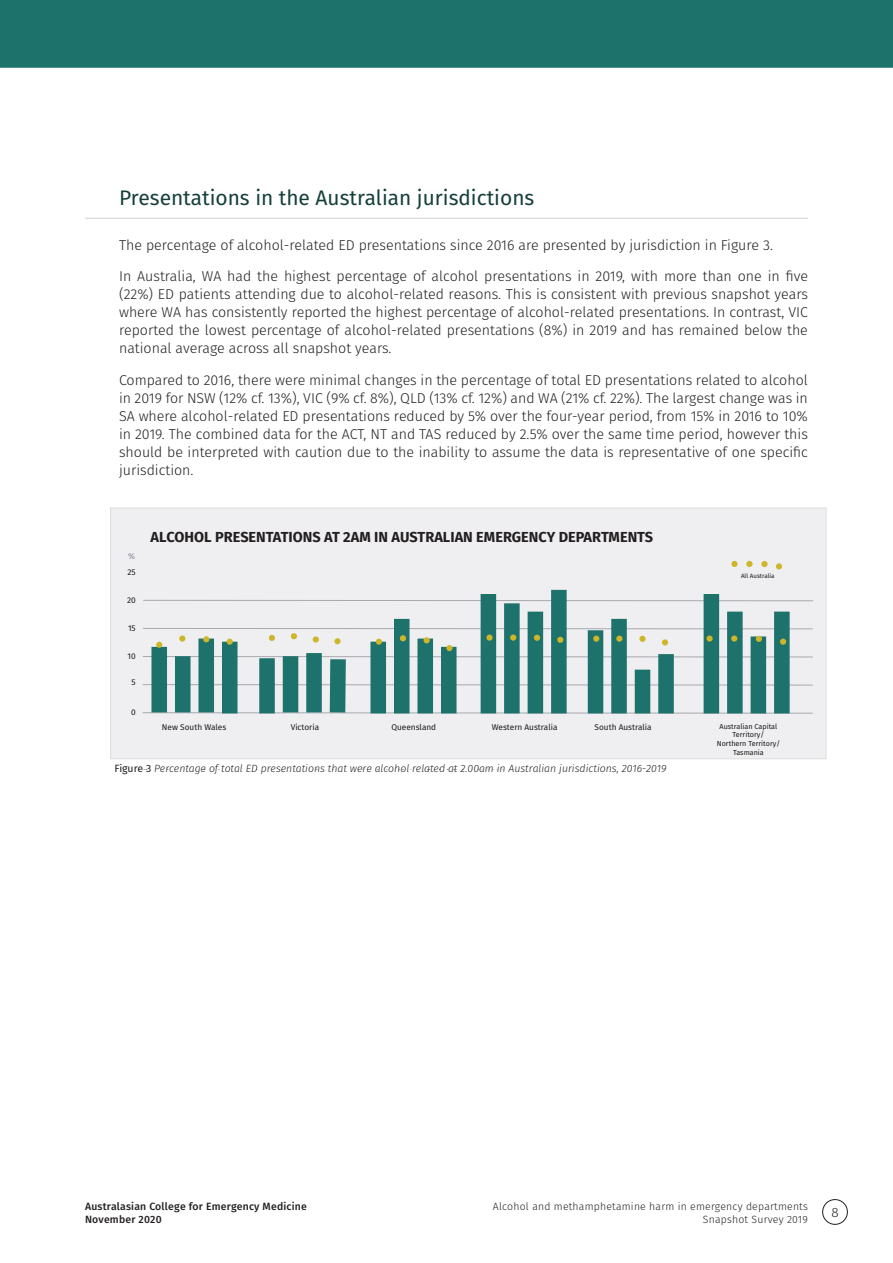
<style>
.page{position:relative;width:893px;height:1263px;background:#fff}
.page>*{position:absolute;margin:0;border:0;box-sizing:border-box;transform-origin:0 0}
.t1{font:21px "Fira Sans";color:#163f3b}
.t2{font:700 14.55px "Fira Sans";color:#231f20}
.t3{font:300 14.25px/18px "Fira Sans";color:#231f20;text-align:justify}
.t4{font:300 13.5px "Fira Sans";color:#231f20}
.t5{font:italic 300 10.5px "Fira Sans";color:#231f20}
.t6{font:300 10.5px/13.5px "Fira Sans";letter-spacing:.02em;color:#231f20;text-align:right}
.t7{font:500 10.5px/13.5px "Fira Sans";letter-spacing:.02em;color:#231f20}
.t8{font:8.25px "Fira Sans";color:#1b1c1a}
.t9{font:500 8.25px "Fira Sans";color:#9698a3}
.t10{font:7.2px/8.7px "Fira Sans";color:#1b1c1a;text-align:center}
.t11{font:500 6.15px "Fira Sans";color:#231f20}
.t12{font:6.15px "Fira Sans";color:#1b1c1a}
.s1{font-weight:400;font-style:normal}
.s2{font-style:italic}
</style>
<div class="page">
<div style="left:822px;top:1199px;width:26px;height:26px;border:1px solid #231f20;border-radius:50%"></div>
<div style="left:0;top:0;width:893px;height:68px;background:#1e726c"></div>
<div style="left:111px;top:508px;width:715px;height:251px;background:#efeff1"></div>
<svg style="left:143px;top:600px;width:670px;height:1px"></svg>
<div style="left:611px;top:619px;width:16px;height:94px;background:#1e726c"></div>
<div style="left:704px;top:594px;width:15px;height:119px;background:#1e726c"></div>
<div style="left:727px;top:612px;width:16px;height:101px;background:#1e726c"></div>
<div style="left:774px;top:612px;width:16px;height:101px;background:#1e726c"></div>
<div style="left:394px;top:619px;width:16px;height:94px;background:#1e726c"></div>
<div style="left:481px;top:594px;width:15px;height:119px;background:#1e726c"></div>
<div style="left:504px;top:603px;width:16px;height:110px;background:#1e726c"></div>
<div style="left:528px;top:612px;width:15px;height:101px;background:#1e726c"></div>
<div style="left:551px;top:590px;width:16px;height:123px;background:#1e726c"></div>
<svg style="left:746px;top:560px;width:34px;height:10px"></svg>
<svg style="left:142px;top:628px;width:671px;height:86px"></svg>
<hr style="left:85px;top:218px;width:723px;height:1px;background:#cdd0d0">
<h1 class="t1" style="left:119px;top:182px;width:417px">Presentations in the Australian jurisdictions</h1>
<p class="t3" style="left:119px;top:236px;width:655px">The percentage of alcohol-related ED presentations since 2016 are presented by jurisdiction in Figure 3.</p>
<p class="t3" style="left:119px;top:267px;width:690px">In Australia, WA had the highest percentage of alcohol presentations in 2019, with more than one in five (22%) ED patients attending due to alcohol-related reasons. This is consistent with previous snapshot years where WA has consistently reported the highest percentage of alcohol-related presentations. In contrast, VIC reported the lowest percentage of alcohol-related presentations (8%) in 2019 and has remained below the national average across all snapshot years.</p>
<p class="t3" style="left:119px;top:371px;width:690px">Compared to 2016, there were minimal changes in the percentage of total ED presentations related to alcohol in 2019 for NSW (12% cf. 13%), VIC (9% cf. 8%), QLD (13% cf. 12%) and WA (21% cf. 22%). The largest change was in SA where alcohol-related ED presentations reduced by 5% over the four-year period, from 15% in 2016 to 10% in 2019. The combined data for the ACT, NT and TAS reduced by 2.5% over the same time period, however this should be interpreted with caution due to the inability to assume the data is representative of one specific jurisdiction.</p>
<p class="t9" style="left:128px;top:550px;width:8px">%</p>
<p class="t8" style="left:128px;top:566px;width:10px">25</p>
<p class="t8" style="left:127px;top:594px;width:10px">20</p>
<p class="t8" style="left:128px;top:622px;width:9px">15</p>
<p class="t8" style="left:128px;top:650px;width:10px">10</p>
<p class="t8" style="left:132px;top:676px;width:6px">5</p>
<p class="t8" style="left:131px;top:706px;width:6px">0</p>
<p class="t2" style="left:151px;top:526px;width:504px">ALCOHOL PRESENTATIONS AT 2AM IN AUSTRALIAN EMERGENCY DEPARTMENTS</p>
<p class="t8" style="left:162px;top:720px;width:66px">New South Wales</p>
<p class="t8" style="left:291px;top:720px;width:30px">Victoria</p>
<p class="t8" style="left:391px;top:720px;width:46px">Queensland</p>
<p class="t8" style="left:492px;top:720px;width:67px">Western Australia</p>
<p class="t8" style="left:595px;top:720px;width:59px">South Australia</p>
<p class="t5" style="left:115px;top:761px;width:553px"><span class="s1">Figure 3</span> Percentage of total ED presentations that were alcohol related at 2.00am in Australian jurisdictions, 2016-2019</p>
<p class="t11" style="left:142px;top:767px;width:364px"><span class="s2">Figure 3</span> Percentage of total emergency department presentations that were alcohol related in Australian jurisdictions, 2016-2019</p>
<p class="t12" style="left:741px;top:571px;width:35px">All Australia</p>
<p class="t10" style="left:717px;top:722px;width:65px">Australian Capital<br>Territory/<br>Northern Territory/<br>Tasmania</p>
<p class="t7" style="left:85px;top:1199px;width:223px">Australasian College for Emergency Medicine<br>November 2020</p>
<p class="t6" style="left:493px;top:1199px;width:317px">Alcohol and methamphetamine harm in emergency departments<br>Snapshot Survey 2019</p>
<p class="t4" style="left:831px;top:1202px;width:9px">8</p>
</div>
